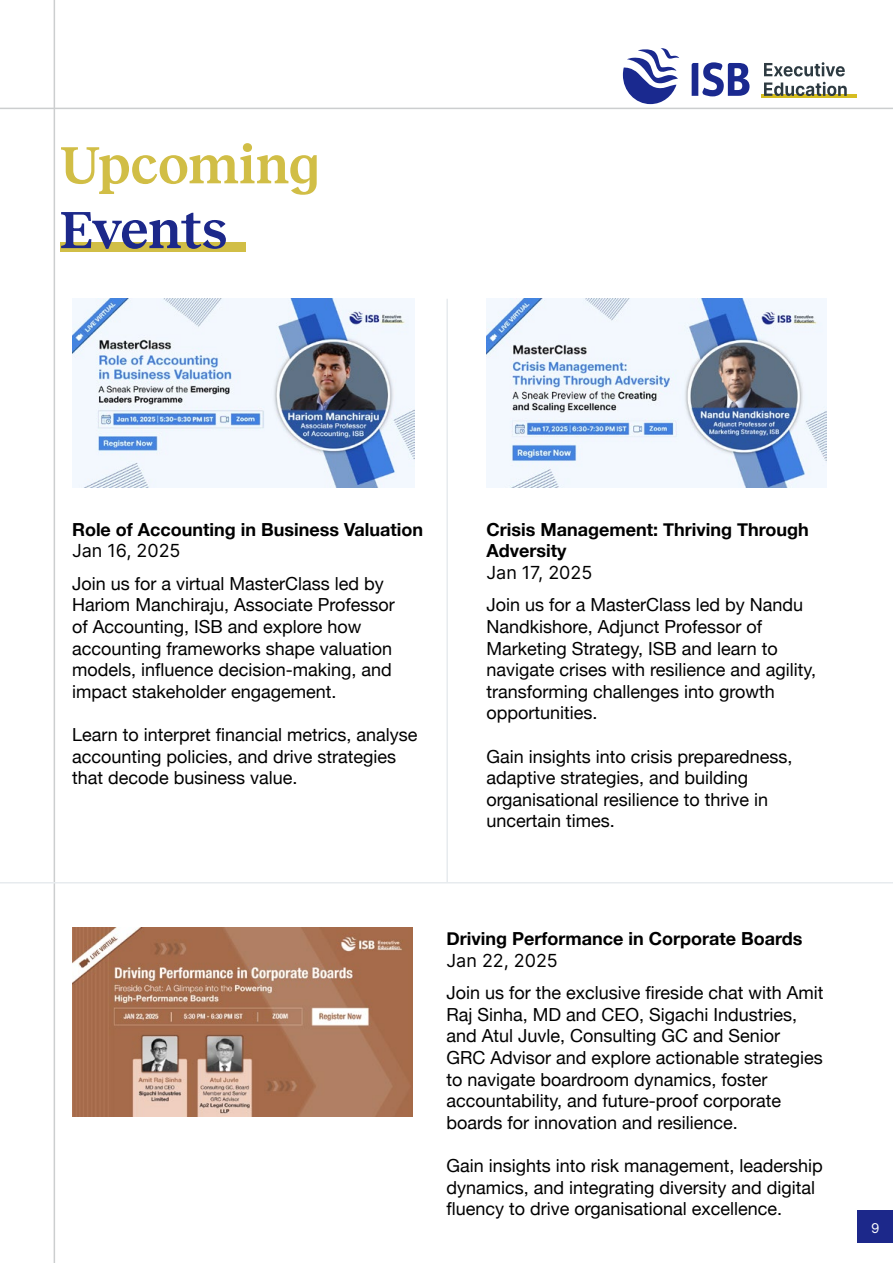
<style>
.page{position:relative;width:893px;height:1263px;background:#fff}
.page>*{position:absolute;margin:0;border:0;box-sizing:border-box;transform-origin:0 0}
.t1{font:54px "Reckless";color:#d1be46}
.t2{font:54px "Reckless";letter-spacing:-.01em;color:#1c288a}
.t3{font:18px/21.6px "Helvetica Neue";color:#000}
.t4{font:700 18px/21.6px "Helvetica Neue";color:#000}
.t5{font:18px "Inter V";color:#000}
.t6{font:13.5px "Inter V";color:#fff}
</style>
<div class="page">
<hr style="left:54px;top:0;width:1px;height:1263px;background:#cccecf">
<hr style="left:0;top:108px;width:893px;height:1px;background:#cccecf">
<div style="left:858px;top:1210px;width:35px;height:32px;background:#1c288a"></div>
<hr style="left:761px;top:94px;width:95px;height:3px;background:#d6bd21">
<svg style="left:764px;top:62px;width:81px;height:14px"></svg>
<svg style="left:764px;top:82px;width:83px;height:14px"></svg>
<svg style="left:692px;top:62px;width:57px;height:34px"></svg>
<svg style="left:623px;top:48px;width:56px;height:56px"></svg>
<img style="left:72px;top:299px;width:342px;height:188px">
<img style="left:486px;top:299px;width:341px;height:188px">
<img style="left:72px;top:927px;width:340px;height:189px">
<hr style="left:0;top:882px;width:893px;height:1px;background:#e7ebee">
<hr style="left:446px;top:299px;width:2px;height:583px;background:#e7ebee">
<div style="left:60px;top:242px;width:186px;height:10px;background:#d1be46"></div>
<h1 class="t1" style="left:60px;top:126px;width:262px">Upcoming</h1>
<h1 class="t2" style="left:60px;top:191px;width:169px">Events</h1>
<p class="t4" style="left:72px;top:519px;width:353px">Role of Accounting in Business Valuation</p>
<p class="t5" style="left:72px;top:538px;width:110px">Jan 16, 2025</p>
<p class="t3" style="left:72px;top:573px;width:324px">Join us for a virtual MasterClass led by Hariom Manchiraju, Associate Professor of Accounting, ISB and explore how accounting frameworks shape valuation models, influence decision-making, and impact stakeholder engagement.</p>
<p class="t3" style="left:72px;top:725px;width:347px">Learn to interpret financial metrics, analyse accounting policies, and drive strategies that decode business value.</p>
<p class="t4" style="left:486px;top:519px;width:324px">Crisis Management: Thriving Through<br>Adversity</p>
<p class="t5" style="left:486px;top:559px;width:107px">Jan 17, 2025</p>
<p class="t3" style="left:486px;top:595px;width:331px">Join us for a MasterClass led by Nandu Nandkishore, Adjunct Professor of Marketing Strategy, ISB and learn to navigate crises with resilience and agility, transforming challenges into growth opportunities.</p>
<p class="t3" style="left:486px;top:746px;width:308px">Gain insights into crisis preparedness, adaptive strategies, and building organisational resilience to thrive in uncertain times.</p>
<p class="t4" style="left:446px;top:928px;width:357px">Driving Performance in Corporate Boards</p>
<p class="t5" style="left:446px;top:947px;width:113px">Jan 22, 2025</p>
<p class="t3" style="left:446px;top:983px;width:379px">Join us for the exclusive fireside chat with Amit Raj Sinha, MD and CEO, Sigachi Industries, and Atul Juvle, Consulting GC and Senior GRC Advisor and explore actionable strategies to navigate boardroom dynamics, foster accountability, and future-proof corporate boards for innovation and resilience.</p>
<p class="t3" style="left:446px;top:1156px;width:378px">Gain insights into risk management, leadership dynamics, and integrating diversity and digital fluency to drive organisational excellence.</p>
<p class="t6" style="left:871px;top:1219px;width:10px">9</p>
</div>
